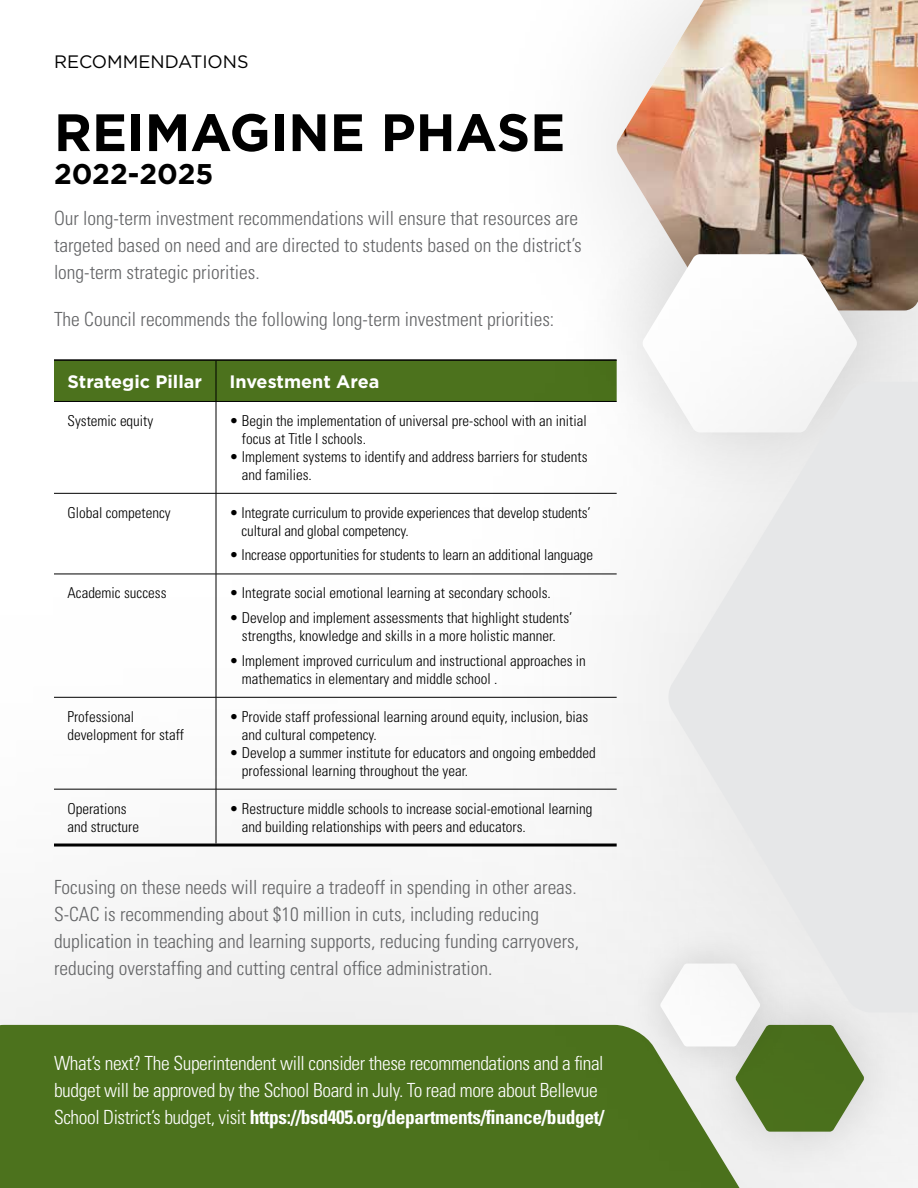
<style>
.page{position:relative;width:918px;height:1188px;background:#fff}
.page>*{position:absolute;margin:0;border:0;box-sizing:border-box;transform-origin:0 0}
.t1{font:700 52.5px "Gotham";color:#000}
.t2{font:700 28.5px "Gotham";color:#000}
.t3{font:300 condensed 19.5px/27px "Univers LT Std";color:#636466}
.t4{font:300 condensed 19.5px/27px "Univers LT Std";letter-spacing:-.02em;color:#fff}
.t5{font:700 18px "Gotham";color:#fff}
.t6{font:18px "Gotham";color:#000}
.t7{font:300 condensed 15px/18px "Univers LT Std";color:#000}
.s1{font-weight:700}
</style>
<div class="page">
<div style="left:0;top:503px;width:918px;height:685px;background:#fbfbfb"></div>
<div style="left:0;top:1025px;width:390px;height:163px;background:#4c721d"></div>
<div style="left:54px;top:361px;width:336px;height:40px;background:#4c721d"></div>
<hr style="left:54px;top:359px;width:162px;height:2px;background:#000">
<hr style="left:216px;top:359px;width:401px;height:2px;background:#000">
<hr style="left:216px;top:361px;width:1px;height:40px;background:#000">
<hr style="left:54px;top:401px;width:162px;height:1px;background:#000">
<hr style="left:216px;top:401px;width:401px;height:1px;background:#000">
<hr style="left:216px;top:402px;width:1px;height:91px;background:#000">
<hr style="left:54px;top:493px;width:162px;height:1px;background:#000">
<hr style="left:216px;top:493px;width:401px;height:1px;background:#000">
<hr style="left:216px;top:494px;width:1px;height:80px;background:#000">
<hr style="left:54px;top:574px;width:162px;height:1px;background:#000">
<hr style="left:216px;top:574px;width:401px;height:1px;background:#000">
<hr style="left:216px;top:574px;width:1px;height:123px;background:#000">
<hr style="left:54px;top:697px;width:162px;height:1px;background:#000">
<hr style="left:216px;top:697px;width:401px;height:1px;background:#000">
<hr style="left:216px;top:697px;width:1px;height:92px;background:#000">
<hr style="left:54px;top:789px;width:162px;height:1px;background:#000">
<hr style="left:216px;top:789px;width:401px;height:1px;background:#000">
<hr style="left:216px;top:789px;width:1px;height:55px;background:#000">
<hr style="left:54px;top:844px;width:162px;height:3px;background:#000">
<hr style="left:216px;top:844px;width:401px;height:3px;background:#000">
<img style="left:620px;top:0;width:298px;height:80px">
<div style="left:390px;top:80px;width:528px;height:1108px;background:#000;opacity:.15"></div>
<svg style="left:667px;top:382px;width:251px;height:630px;fill:#e6e7e8"></svg>
<p class="t6" style="left:54px;top:51px;width:196px">RECOMMENDATIONS</p>
<h1 class="t1" style="left:54px;top:98px;width:513px">REIMAGINE PHASE</h1>
<h2 class="t2" style="left:54px;top:155px;width:161px">2022-2025</h2>
<h3 class="t3" style="left:54px;top:204px;width:529px">Our long-term investment recommendations will ensure that resources are targeted based on need and are directed to students based on the district’s long-term strategic priorities.</h3>
<h3 class="t3" style="left:54px;top:305px;width:502px">The Council recommends the following long-term investment priorities:</h3>
<p class="t5" style="left:68px;top:370px;width:136px">Strategic Pillar</p>
<p class="t5" style="left:230px;top:370px;width:151px">Investment Area</p>
<p class="t7" style="left:68px;top:412px;width:87px">Systemic equity</p>
<p class="t7" style="left:242px;top:412px;width:346px;text-indent:-12px">• Begin the implementation of universal pre-school with an initial focus at Title I schools.</p>
<p class="t7" style="left:242px;top:448px;width:347px;text-indent:-12px">• Implement systems to identify and address barriers for students and families.</p>
<p class="t7" style="left:68px;top:503px;width:105px">Global competency</p>
<p class="t7" style="left:242px;top:503px;width:351px;text-indent:-12px">• Integrate curriculum to provide experiences that develop students’ cultural and global competency.</p>
<p class="t7" style="left:230px;top:546px;width:365px">• Increase opportunities for students to learn an additional language</p>
<p class="t7" style="left:68px;top:584px;width:101px">Academic success</p>
<p class="t7" style="left:230px;top:584px;width:323px">• Integrate social emotional learning at secondary schools.</p>
<p class="t7" style="left:230px;top:609px;width:345px;text-align:center">• Develop and implement assessments that highlight students’ strengths, knowledge and skills in a more holistic manner.</p>
<p class="t7" style="left:242px;top:652px;width:345px;text-indent:-12px">• Implement improved curriculum and instructional approaches in mathematics in elementary and middle school .</p>
<p class="t7" style="left:68px;top:707px;width:118px">Professional development for staff</p>
<p class="t7" style="left:242px;top:707px;width:348px;text-indent:-12px">• Provide staff professional learning around equity, inclusion, bias and cultural competency.</p>
<p class="t7" style="left:242px;top:743px;width:355px;text-indent:-12px">• Develop a summer institute for educators and ongoing embedded professional learning throughout the year.</p>
<p class="t7" style="left:68px;top:799px;width:73px">Operations and structure</p>
<p class="t7" style="left:242px;top:799px;width:352px;text-indent:-12px">• Restructure middle schools to increase social-emotional learning and building relationships with peers and educators.</p>
<p class="t3" style="left:54px;top:874px;width:527px">Focusing on these needs will require a tradeoff in spending in other areas.<br>S-CAC is recommending about $10 million in cuts, including reducing duplication in teaching and learning supports, reducing funding carryovers, reducing overstaffing and cutting central office administration.</p>
<p class="t4" style="left:54px;top:1050px;width:552px">What’s next? The Superintendent will consider these recommendations and a final budget will be approved by the School Board in July. To read more about Bellevue<br>School District’s budget, visit <span class="s1">https://bsd405.org/departments/finance/budget/</span></p>
</div>
